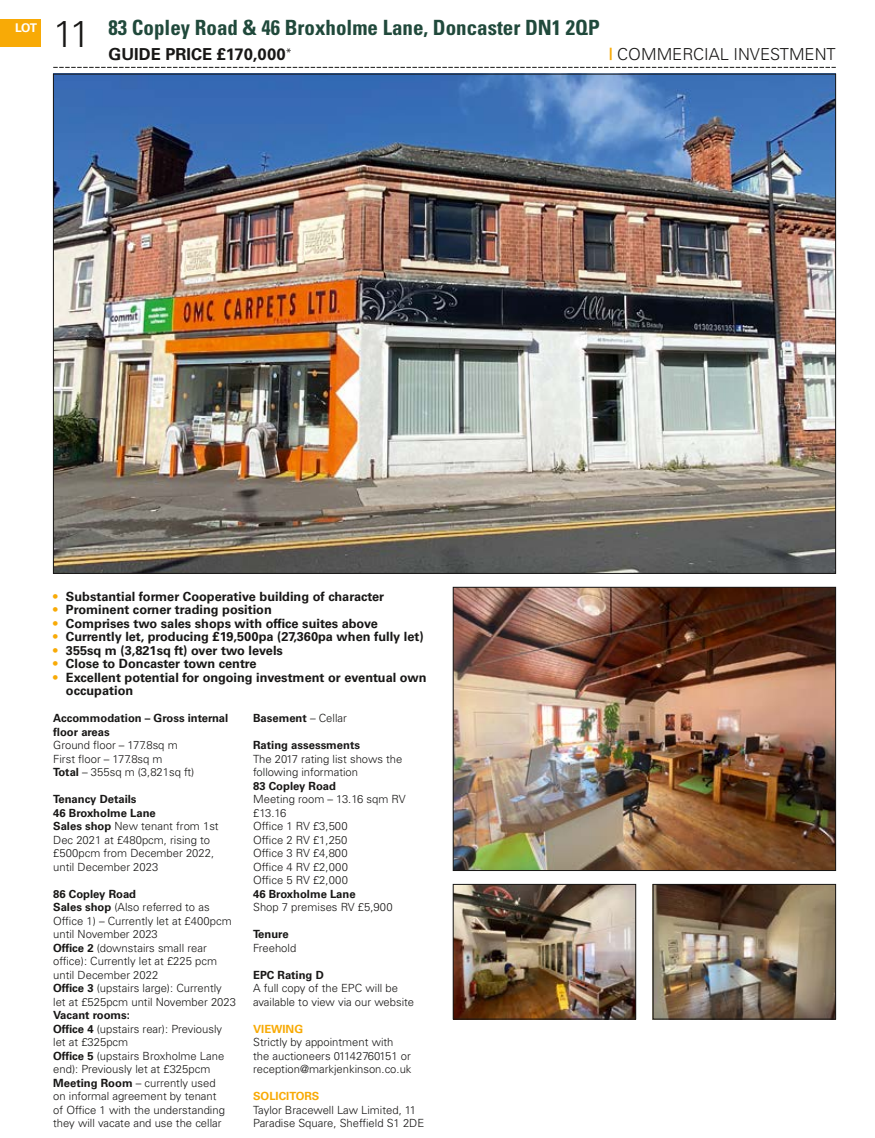
<style>
.page{position:relative;width:875px;height:1138px;background:#fff}
.page>*{position:absolute;margin:0;border:0;box-sizing:border-box;transform-origin:0 0}
.t1{font:700 condensed 21px "Univers LT Std";color:#20493b}
.t2{font:300 16.5px "Univers LT Std";color:#181716}
.t3{font:700 16.5px "Univers LT Std";color:#181716}
.t4{font:700 12.75px/13.5px "Univers LT Std";color:#181716}
.t5{font:700 12px "Univers LT Std";color:#fff}
.t6{font:300 11.25px/13.5px "Univers LT Std";color:#181716}
.t7{font:700 11.25px/13.5px "Univers LT Std";color:#181716}
.t8{font:700 11.25px "Univers LT Std";color:#f8aa06}
.s1{font-weight:300;font-stretch:normal;font-size:37.5px;color:#181716}
.s2{color:#f8aa06}
.s3{font-weight:700}
.s4{font-weight:300}
</style>
<div class="page">
<svg style="left:53px;top:67px;width:783px;height:1px"></svg>
<div style="left:0;top:20px;width:40px;height:27px;background:#f8aa06"></div>
<img style="left:55px;top:76px;width:779px;height:495px">
<img style="left:455px;top:589px;width:379px;height:279px">
<div style="left:453px;top:587px;width:383px;height:283px;border:1px solid #181716"></div>
<img style="left:655px;top:886px;width:179px;height:131px">
<div style="left:653px;top:884px;width:183px;height:135px;border:1px solid #181716"></div>
<img style="left:455px;top:886px;width:179px;height:131px">
<div style="left:453px;top:884px;width:183px;height:135px;border:1px solid #181716"></div>
<p class="t5" style="left:15px;top:21px;width:24px">LOT</p>
<h1 class="t1" style="left:53px;top:15px;width:548px"><span class="s1">11</span> 83 Copley Road &amp; 46 Broxholme Lane, Doncaster DN1 2QP</h1>
<h2 class="t3" style="left:108px;top:45px;width:184px">GUIDE PRICE £170,000<sup>*</sup></h2>
<h2 class="t2" style="left:609px;top:45px;width:228px"><sup>|</sup> COMMERCIAL INVESTMENT</h2>
<p class="t4" style="left:53px;top:589px;width:332px"><span class="s2">•</span> Substantial former Cooperative building of character</p>
<p class="t4" style="left:53px;top:603px;width:220px"><span class="s2">•</span> Prominent corner trading position</p>
<p class="t4" style="left:53px;top:616px;width:326px"><span class="s2">•</span> Comprises two sales shops with office suites above</p>
<p class="t4" style="left:53px;top:630px;width:372px"><span class="s2">•</span> Currently let, producing £19,500pa (27,360pa when fully let)</p>
<p class="t4" style="left:53px;top:643px;width:231px"><span class="s2">•</span> 355sq m (3,821sq ft) over two levels</p>
<p class="t4" style="left:53px;top:657px;width:205px"><span class="s2">•</span> Close to Doncaster town centre</p>
<p class="t4" style="left:66px;top:670px;width:362px;text-indent:-13px"><span class="s2">•</span> Excellent potential for ongoing investment or eventual own occupation</p>
<p class="t7" style="left:53px;top:711px;width:177px">Accommodation – Gross internal floor areas</p>
<p class="t6" style="left:53px;top:738px;width:142px">Ground floor – 177.8sq m<br>First floor – 177.8sq m<br><span class="s3">Total</span> – 355sq m (3,821sq ft)</p>
<p class="t6" style="left:53px;top:792px;width:167px"><span class="s3">Tenancy Details<br>46 Broxholme Lane<br>Sales shop</span> New tenant from 1st<br>Dec 2021 at £480pcm, rising to £500pcm from December 2022, until December 2023</p>
<p class="t6" style="left:53px;top:887px;width:184px"><span class="s3">86 Copley Road<br>Sales shop</span> (Also referred to as<br>Office 1) – Currently let at £400pcm until November 2023<br><span class="s3">Office 2</span> (downstairs small rear office): Currently let at £225 pcm until December 2022<br><span class="s3">Office 3</span> (upstairs large): Currently let at £525pcm until November 2023</p>
<p class="t6" style="left:53px;top:1008px;width:173px"><span class="s3">Vacant rooms:<br>Office 4</span> (upstairs rear): Previously let at £325pcm<br><span class="s3">Office 5</span> (upstairs Broxholme Lane end): Previously let at £325pcm<br><span class="s3">Meeting Room</span> – currently used on informal agreement by tenant of Office 1 with the understanding they will vacate and use the cellar</p>
<p class="t7" style="left:253px;top:711px;width:95px">Basement <span class="s4">– Cellar</span></p>
<p class="t7" style="left:253px;top:738px;width:108px">Rating assessments</p>
<p class="t6" style="left:253px;top:752px;width:151px">The 2017 rating list shows the following information</p>
<p class="t7" style="left:253px;top:779px;width:84px">83 Copley Road</p>
<p class="t6" style="left:253px;top:792px;width:154px">Meeting room – 13.16 sqm RV £13.16<br>Office 1 RV £3,500<br>Office 2 RV £1,250<br>Office 3 RV £4,800<br>Office 4 RV £2,000<br>Office 5 RV £2,000</p>
<p class="t7" style="left:253px;top:887px;width:104px">46 Broxholme Lane</p>
<p class="t6" style="left:253px;top:900px;width:141px">Shop 7 premises RV £5,900</p>
<p class="t7" style="left:253px;top:927px;width:37px">Tenure</p>
<p class="t6" style="left:253px;top:941px;width:45px">Freehold</p>
<p class="t7" style="left:253px;top:968px;width:72px">EPC Rating D</p>
<p class="t6" style="left:253px;top:981px;width:162px">A full copy of the EPC will be available to view via our website</p>
<p class="t8" style="left:253px;top:1022px;width:52px">VIEWING</p>
<p class="t6" style="left:253px;top:1035px;width:160px">Strictly by appointment with the auctioneers 01142760151 or reception@markjenkinson.co.uk</p>
<p class="t8" style="left:253px;top:1089px;width:68px">SOLICITORS</p>
<p class="t6" style="left:253px;top:1103px;width:173px">Taylor Bracewell Law Limited, 11<br>Paradise Square, Sheffield S1 2DE</p>
</div>
